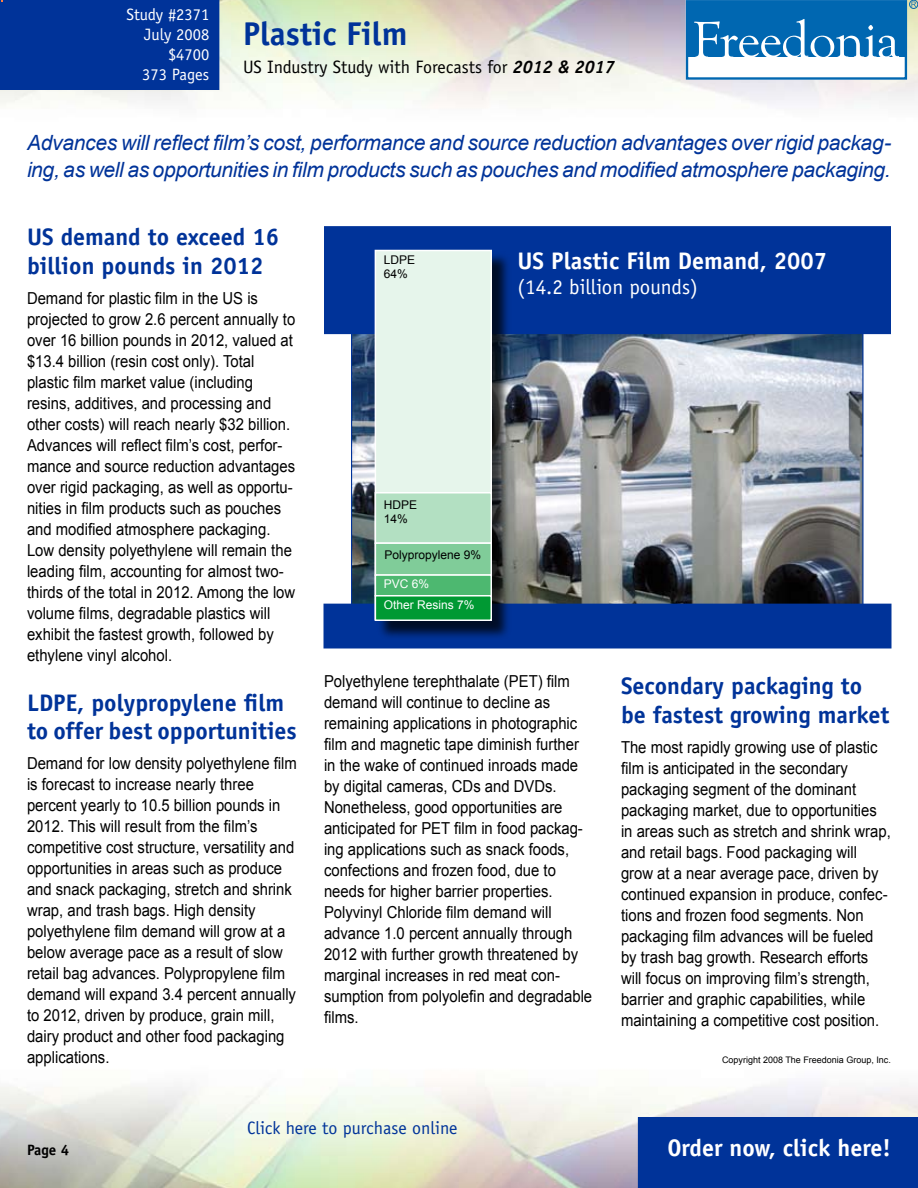
<style>
.page{position:relative;width:918px;height:1188px;background:#fff}
.page>*{position:absolute;margin:0;border:0;box-sizing:border-box;transform-origin:0 0}
.t1{font:700 33px "Officina Sans";color:#039}
.t2{font:700 24px/28.8px "Officina Sans";color:#039}
.t3{font:700 24px "Officina Sans";color:#fff}
.t4{font:italic 21px/27px "Arial";letter-spacing:-.015em;color:#039}
.t5{font:21px "Officina Sans";color:#fff}
.t6{font:18px "Officina Sans";color:#000}
.t7{font:18px "Officina Sans";color:#039}
.t8{font:16.5px/21px "Arial";color:#000;scale:.9 1}
.t9{font:16.5px/19.8px "Officina Sans";color:#fff;text-align:right}
.t10{font:700 15px "Officina Sans";color:#000}
.t11{font:12px/14.2px "Arial";color:#000}
.t12{font:12px "Arial";color:#fff}
.t13{font:9px "Arial";color:#000}
.s1{font-weight:700;font-style:italic}
</style>
<div class="page">
<div style="left:638px;top:1117px;width:280px;height:71px;background:#039"></div>
<div style="left:686px;top:0;width:221px;height:80px;border:2px solid #0067b1"></div>
<div style="left:687px;top:1px;width:218px;height:56px;background:#0067b1"></div>
<svg style="left:694px;top:19px;width:205px;height:38px"></svg>
<div style="left:909px;top:0;width:9px;height:9px;border:1px solid #0067b1;border-radius:50%"></div>
<svg style="left:911px;top:2px;width:5px;height:5px"></svg>
<img style="left:353px;top:334px;width:509px;height:270px">
<div style="left:325px;top:227px;width:565px;height:106px;background:#039"></div>
<div style="left:324px;top:226px;width:567px;height:108px;border:2px solid #039"></div>
<div style="left:0;top:0;width:219px;height:90px;background:#039"></div>
<div style="left:324px;top:604px;width:567px;height:44px;background:#039"></div>
<div style="left:376px;top:251px;width:136px;height:389px;background:#000;opacity:.75"></div>
<div style="left:375px;top:250px;width:116px;height:369px;background:#e6f5eb"></div>
<div style="left:375px;top:250px;width:117px;height:370px;border:2px solid #fff"></div>
<div style="left:375px;top:493px;width:116px;height:50px;background:#b3e0c2"></div>
<div style="left:375px;top:492px;width:117px;height:52px;border:2px solid #fff"></div>
<div style="left:375px;top:543px;width:116px;height:32px;background:#80cc99"></div>
<div style="left:375px;top:542px;width:117px;height:34px;border:2px solid #fff"></div>
<div style="left:375px;top:575px;width:116px;height:21px;background:#4db870"></div>
<div style="left:375px;top:574px;width:117px;height:23px;border:2px solid #fff"></div>
<div style="left:375px;top:596px;width:116px;height:24px;background:#093"></div>
<div style="left:375px;top:595px;width:117px;height:26px;border:2px solid #fff"></div>
<p class="t9" style="left:126px;top:5px;width:84px">Study #2371<br>July 2008 $4700<br>373 Pages</p>
<h1 class="t1" style="left:243px;top:13px;width:166px">Plastic Film</h1>
<p class="t6" style="left:243px;top:57px;width:373px">US Industry Study with Forecasts for <span class="s1">2012 &amp; 2017</span></p>
<p class="t4" style="left:27px;top:130px;width:866px">Advances will reflect film’s cost, performance and source reduction advantages over rigid packag&shy;ing, as well as opportunities in film products such as pouches and modified atmosphere packaging.</p>
<h2 class="t2" style="left:27px;top:222px;width:254px">US demand to exceed 16 billion pounds in 2012</h2>
<p class="t8" style="left:27px;top:288px;width:300px">Demand for plastic film in the US is projected to grow 2.6 percent annually to over 16 billion pounds in 2012, valued at $13.4 billion (resin cost only). Total plastic film market value (including resins, additives, and processing and other costs) will reach nearly $32 billion.<br>Advances will reflect film’s cost, perfor&shy;mance and source reduction advantages over rigid packaging, as well as opportu&shy;nities in film products such as pouches and modified atmosphere packaging.<br>Low density polyethylene will remain the leading film, accounting for almost two&shy;thirds of the total in 2012. Among the low volume films, degradable plastics will exhibit the fastest growth, followed by ethylene vinyl alcohol.</p>
<h2 class="t2" style="left:27px;top:688px;width:271px">LDPE, polypropylene film to offer best opportunities</h2>
<p class="t8" style="left:27px;top:753px;width:301px">Demand for low density polyethylene film is forecast to increase nearly three percent yearly to 10.5 billion pounds in 2012. This will result from the film’s competitive cost structure, versatility and opportunities in areas such as produce and snack packaging, stretch and shrink wrap, and trash bags. High density polyethylene film demand will grow at a below average pace as a result of slow retail bag advances. Polypropylene film demand will expand 3.4 percent annually to 2012, driven by produce, grain mill, dairy product and other food packaging applications.</p>
<p class="t11" style="left:384px;top:253px;width:33px">LDPE<br>64%</p>
<h2 class="t3" style="left:518px;top:245px;width:311px">US Plastic Film Demand, 2007</h2>
<p class="t5" style="left:518px;top:274px;width:182px">(14.2 billion pounds)</p>
<p class="t11" style="left:384px;top:498px;width:35px">HDPE<br>14%</p>
<p class="t11" style="left:384px;top:547px;width:98px">Polypropylene 9%</p>
<p class="t12" style="left:384px;top:597px;width:92px">Other Resins 7%</p>
<p class="t12" style="left:384px;top:576px;width:47px">PVC 6%</p>
<p class="t8" style="left:324px;top:671px;width:300px">Polyethylene terephthalate (PET) film demand will continue to decline as remaining applications in photographic film and magnetic tape diminish further in the wake of continued inroads made by digital cameras, CDs and DVDs.<br>Nonetheless, good opportunities are anticipated for PET film in food packag&shy;ing applications such as snack foods, confections and frozen food, due to needs for higher barrier properties.<br>Polyvinyl Chloride film demand will advance 1.0 percent annually through 2012 with further growth threatened by marginal increases in red meat con&shy;sumption from polyolefin and degradable films.</p>
<h2 class="t2" style="left:621px;top:671px;width:270px">Secondary packaging to be fastest growing market</h2>
<p class="t8" style="left:621px;top:737px;width:301px">The most rapidly growing use of plastic film is anticipated in the secondary packaging segment of the dominant packaging market, due to opportunities in areas such as stretch and shrink wrap, and retail bags. Food packaging will grow at a near average pace, driven by continued expansion in produce, confec&shy;tions and frozen food segments. Non packaging film advances will be fueled by trash bag growth. Research efforts will focus on improving film’s strength, barrier and graphic capabilities, while maintaining a competitive cost position.</p>
<p class="t13" style="left:722px;top:1054px;width:170px">Copyright 2008 The Freedonia Group, Inc.</p>
<p class="t7" style="left:247px;top:1117px;width:212px">Click here to purchase online</p>
<p class="t10" style="left:27px;top:1140px;width:31px">Page</p>
<h2 class="t3" style="left:667px;top:1133px;width:225px">Order now, click here!</h2>
</div>
